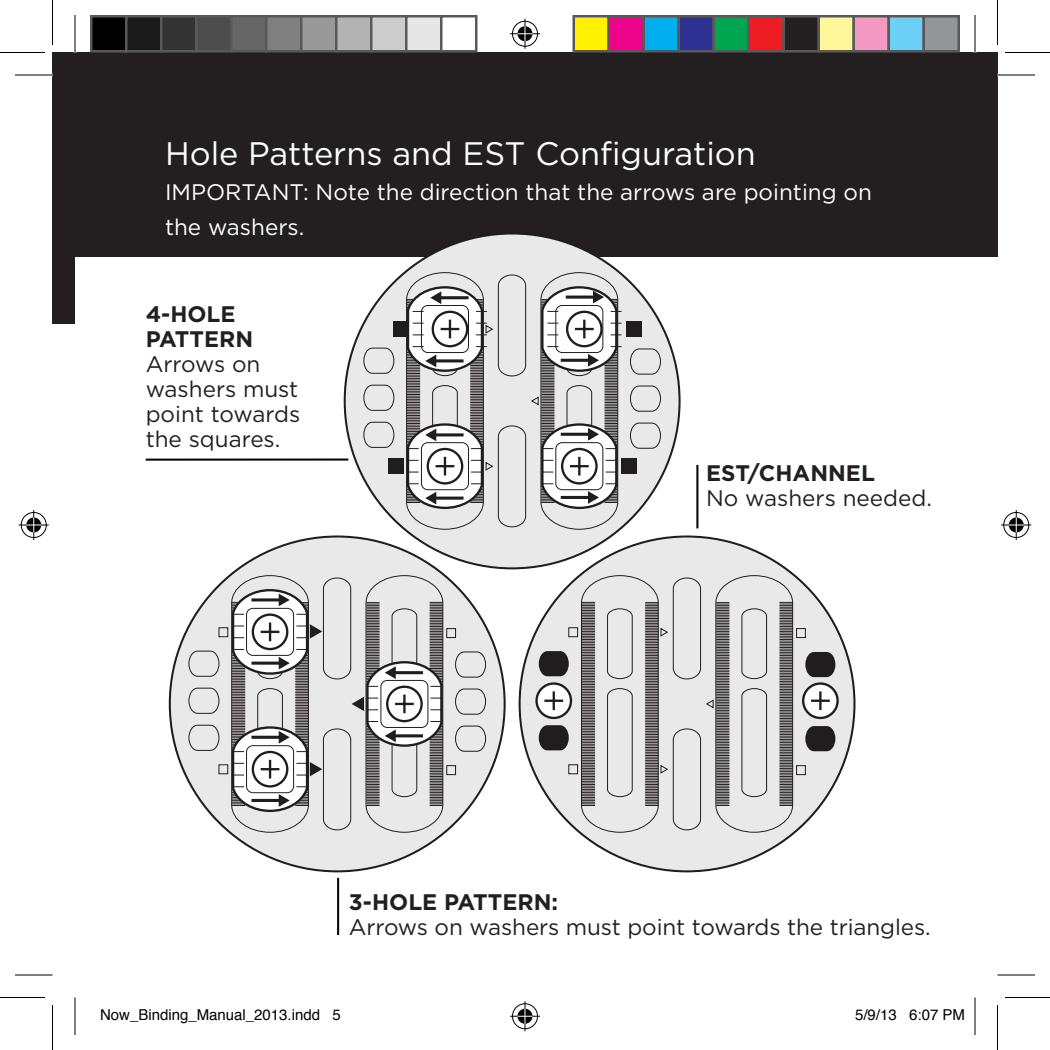
<style>
.page{position:relative;width:1050px;height:1050px;background:#fff}
.page>*{position:absolute;margin:0;border:0;box-sizing:border-box;transform-origin:0 0}
.t1{font:32.5px "Gotham HTF";color:#fff}
.t2{font:22.5px/25px "Gotham HTF";letter-spacing:-.005em;color:#231f20}
.t3{font:22.5px/35px "Gotham HTF";color:#fff}
.t4{font:700 22.5px/25px "Gotham HTF";color:#231f20}
.t5{font:15px "Helvetica";color:#000}
</style>
<div class="page">
<div style="left:52px;top:53px;width:23px;height:271px;background:#231f20"></div>
<div style="left:75px;top:52px;width:923px;height:205px;background:#231f20"></div>
<div style="left:520px;top:537px;width:334px;height:334px;background:#e9e9e9;border-radius:50%"></div>
<div style="left:170px;top:537px;width:335px;height:334px;background:#e9e9e9;border-radius:50%"></div>
<div style="left:345px;top:234px;width:335px;height:334px;background:#e9e9e9;border-radius:50%"></div>
<svg style="left:363px;top:348px;width:31px;height:100px"></svg>
<div style="left:393px;top:321px;width:16px;height:16px;background:#201d1e"></div>
<div style="left:388px;top:458px;width:16px;height:16px;background:#201d1e"></div>
<div style="left:627px;top:321px;width:15px;height:16px;background:#201d1e"></div>
<div style="left:622px;top:458px;width:15px;height:16px;background:#201d1e"></div>
<svg style="left:630px;top:348px;width:31px;height:101px"></svg>
<svg style="left:188px;top:575px;width:298px;height:258px"></svg>
<svg style="left:537px;top:684px;width:34px;height:34px"></svg>
<div style="left:535px;top:682px;width:37px;height:37px;border:2px solid #201d1e;border-radius:50%"></div>
<svg style="left:803px;top:684px;width:35px;height:34px"></svg>
<div style="left:802px;top:682px;width:37px;height:37px;border:2px solid #201d1e;border-radius:50%"></div>
<svg style="left:539px;top:575px;width:296px;height:258px"></svg>
<hr style="left:819px;top:691px;width:3px;height:19px;background:#201d1e">
<svg style="left:406px;top:272px;width:215px;height:258px"></svg>
<hr style="left:146px;top:459px;width:202px;height:2px;background:#040503">
<hr style="left:696px;top:465px;width:2px;height:63px;background:#040503">
<hr style="left:337px;top:878px;width:2px;height:57px;background:#040503">
<svg style="left:15px;top:74px;width:37px;height:1px"></svg>
<svg style="left:998px;top:74px;width:37px;height:1px"></svg>
<svg style="left:15px;top:974px;width:37px;height:1px"></svg>
<svg style="left:998px;top:974px;width:37px;height:1px"></svg>
<svg style="left:74px;top:15px;width:1px;height:37px"></svg>
<svg style="left:74px;top:998px;width:1px;height:37px"></svg>
<svg style="left:974px;top:15px;width:1px;height:37px"></svg>
<svg style="left:974px;top:998px;width:1px;height:37px"></svg>
<hr style="left:15px;top:75px;width:37px;height:1px;background:#000">
<hr style="left:998px;top:75px;width:37px;height:1px;background:#000">
<hr style="left:15px;top:975px;width:37px;height:1px;background:#000">
<hr style="left:998px;top:975px;width:37px;height:1px;background:#000">
<hr style="left:75px;top:15px;width:1px;height:37px;background:#000">
<hr style="left:75px;top:998px;width:1px;height:37px;background:#000">
<hr style="left:975px;top:15px;width:1px;height:37px;background:#000">
<hr style="left:975px;top:998px;width:1px;height:37px;background:#000">
<hr style="left:0;top:52px;width:45px;height:1px;background:#000">
<hr style="left:1005px;top:52px;width:45px;height:1px;background:#000">
<hr style="left:0;top:997px;width:45px;height:1px;background:#000">
<hr style="left:1005px;top:997px;width:45px;height:1px;background:#000">
<hr style="left:52px;top:0;width:1px;height:45px;background:#000">
<hr style="left:52px;top:1005px;width:1px;height:45px;background:#000">
<hr style="left:997px;top:0;width:1px;height:45px;background:#000">
<hr style="left:997px;top:1005px;width:1px;height:45px;background:#000">
<div style="left:511px;top:20px;width:28px;height:28px;border:3px solid #fff;border-radius:50%"></div>
<hr style="left:510px;top:32px;width:30px;height:3px;background:#fff">
<svg style="left:523px;top:19px;width:4px;height:30px"></svg>
<div style="left:516px;top:25px;width:18px;height:18px;border:3px solid #fff;border-radius:50%"></div>
<div style="left:512px;top:21px;width:26px;height:26px;border:1px solid #000;border-radius:50%"></div>
<hr style="left:510px;top:33px;width:30px;height:1px;background:#000">
<hr style="left:525px;top:19px;width:1px;height:30px;background:#000">
<svg style="left:518px;top:26px;width:14px;height:15px"></svg>
<div style="left:511px;top:1002px;width:28px;height:28px;border:3px solid #fff;border-radius:50%"></div>
<hr style="left:510px;top:1015px;width:30px;height:3px;background:#fff">
<svg style="left:523px;top:1001px;width:4px;height:30px"></svg>
<div style="left:516px;top:1007px;width:18px;height:18px;border:3px solid #fff;border-radius:50%"></div>
<div style="left:512px;top:1003px;width:26px;height:26px;border:1px solid #000;border-radius:50%"></div>
<hr style="left:510px;top:1016px;width:30px;height:1px;background:#000">
<hr style="left:525px;top:1001px;width:1px;height:30px;background:#000">
<svg style="left:518px;top:1009px;width:14px;height:15px"></svg>
<div style="left:20px;top:511px;width:28px;height:28px;border:3px solid #fff;border-radius:50%"></div>
<svg style="left:19px;top:523px;width:30px;height:4px"></svg>
<hr style="left:32px;top:510px;width:3px;height:30px;background:#fff">
<div style="left:25px;top:516px;width:18px;height:18px;border:3px solid #fff;border-radius:50%"></div>
<div style="left:21px;top:512px;width:26px;height:26px;border:1px solid #000;border-radius:50%"></div>
<hr style="left:19px;top:525px;width:30px;height:1px;background:#000">
<hr style="left:33px;top:510px;width:1px;height:30px;background:#000">
<svg style="left:26px;top:518px;width:15px;height:14px"></svg>
<div style="left:1002px;top:511px;width:28px;height:28px;border:3px solid #fff;border-radius:50%"></div>
<svg style="left:1001px;top:523px;width:30px;height:4px"></svg>
<hr style="left:1015px;top:510px;width:3px;height:30px;background:#fff">
<div style="left:1007px;top:516px;width:18px;height:18px;border:3px solid #fff;border-radius:50%"></div>
<div style="left:1003px;top:512px;width:26px;height:26px;border:1px solid #000;border-radius:50%"></div>
<hr style="left:1001px;top:525px;width:30px;height:1px;background:#000">
<hr style="left:1016px;top:510px;width:1px;height:30px;background:#000">
<svg style="left:1009px;top:518px;width:15px;height:14px"></svg>
<div style="left:91px;top:16px;width:35px;height:35px;background:#000"></div>
<div style="left:90px;top:15px;width:38px;height:37px;border:2px solid #595959"></div>
<div style="left:126px;top:16px;width:35px;height:35px;background:#1a1a1a"></div>
<div style="left:125px;top:15px;width:37px;height:37px;border:2px solid #595959"></div>
<div style="left:161px;top:16px;width:35px;height:35px;background:#333"></div>
<div style="left:160px;top:15px;width:38px;height:37px;border:2px solid #595959"></div>
<div style="left:196px;top:16px;width:35px;height:35px;background:#4d4d4d"></div>
<div style="left:195px;top:15px;width:37px;height:37px;border:2px solid #595959"></div>
<div style="left:231px;top:16px;width:35px;height:35px;background:#666"></div>
<div style="left:230px;top:15px;width:38px;height:37px;border:2px solid #595959"></div>
<div style="left:266px;top:16px;width:35px;height:35px;background:#808080"></div>
<div style="left:265px;top:15px;width:37px;height:37px;border:2px solid #595959"></div>
<div style="left:301px;top:16px;width:35px;height:35px;background:#999"></div>
<div style="left:300px;top:15px;width:38px;height:37px;border:2px solid #595959"></div>
<div style="left:336px;top:16px;width:35px;height:35px;background:#b3b3b3"></div>
<div style="left:335px;top:15px;width:37px;height:37px;border:2px solid #595959"></div>
<div style="left:371px;top:16px;width:35px;height:35px;background:#ccc"></div>
<div style="left:370px;top:15px;width:38px;height:37px;border:2px solid #595959"></div>
<div style="left:406px;top:16px;width:35px;height:35px;background:#e6e6e6"></div>
<div style="left:405px;top:15px;width:37px;height:37px;border:2px solid #595959"></div>
<div style="left:440px;top:15px;width:38px;height:37px;border:2px solid #595959"></div>
<div style="left:574px;top:16px;width:35px;height:35px;background:#fff101"></div>
<div style="left:572px;top:15px;width:38px;height:37px;border:2px solid #595959"></div>
<div style="left:609px;top:16px;width:35px;height:35px;background:#ed028c"></div>
<div style="left:608px;top:15px;width:37px;height:37px;border:2px solid #595959"></div>
<div style="left:644px;top:16px;width:35px;height:35px;background:#00aeef"></div>
<div style="left:642px;top:15px;width:38px;height:37px;border:2px solid #595959"></div>
<div style="left:679px;top:16px;width:35px;height:35px;background:#2e3092"></div>
<div style="left:678px;top:15px;width:37px;height:37px;border:2px solid #595959"></div>
<div style="left:714px;top:16px;width:35px;height:35px;background:#00a54f"></div>
<div style="left:712px;top:15px;width:38px;height:37px;border:2px solid #595959"></div>
<div style="left:749px;top:16px;width:35px;height:35px;background:#ee1d23"></div>
<div style="left:748px;top:15px;width:37px;height:37px;border:2px solid #595959"></div>
<div style="left:784px;top:16px;width:35px;height:35px;background:#231f20"></div>
<div style="left:782px;top:15px;width:38px;height:37px;border:2px solid #595959"></div>
<div style="left:819px;top:16px;width:35px;height:35px;background:#fff79a"></div>
<div style="left:818px;top:15px;width:37px;height:37px;border:2px solid #595959"></div>
<div style="left:854px;top:16px;width:35px;height:35px;background:#f499c2"></div>
<div style="left:852px;top:15px;width:38px;height:37px;border:2px solid #595959"></div>
<div style="left:889px;top:16px;width:35px;height:35px;background:#6bcff6"></div>
<div style="left:888px;top:15px;width:37px;height:37px;border:2px solid #595959"></div>
<div style="left:924px;top:16px;width:35px;height:35px;background:#939598"></div>
<div style="left:922px;top:15px;width:38px;height:37px;border:2px solid #595959"></div>
<h1 class="t1" style="left:165px;top:136px;width:592px">Hole Patterns and EST Configuration</h1>
<p class="t3" style="left:165px;top:174px;width:708px">IMPORTANT: Note the direction that the arrows are pointing on the washers.</p>
<p class="t4" style="left:146px;top:301px;width:109px">4-HOLE<br>PATTERN</p>
<p class="t2" style="left:146px;top:351px;width:156px">Arrows on washers must point towards the squares.</p>
<p class="t4" style="left:706px;top:460px;width:170px">EST/CHANNEL</p>
<p class="t2" style="left:706px;top:485px;width:227px">No washers needed.</p>
<p class="t4" style="left:349px;top:889px;width:211px">3-HOLE PATTERN:</p>
<p class="t2" style="left:349px;top:914px;width:583px">Arrows on washers must point towards the triangles.</p>
<p class="t5" style="left:100px;top:1003px;width:242px">Now_Binding_Manual_2013.indd 5</p>
<p class="t5" style="left:855px;top:1003px;width:112px">5/9/13 6:07 PM</p>
</div>
